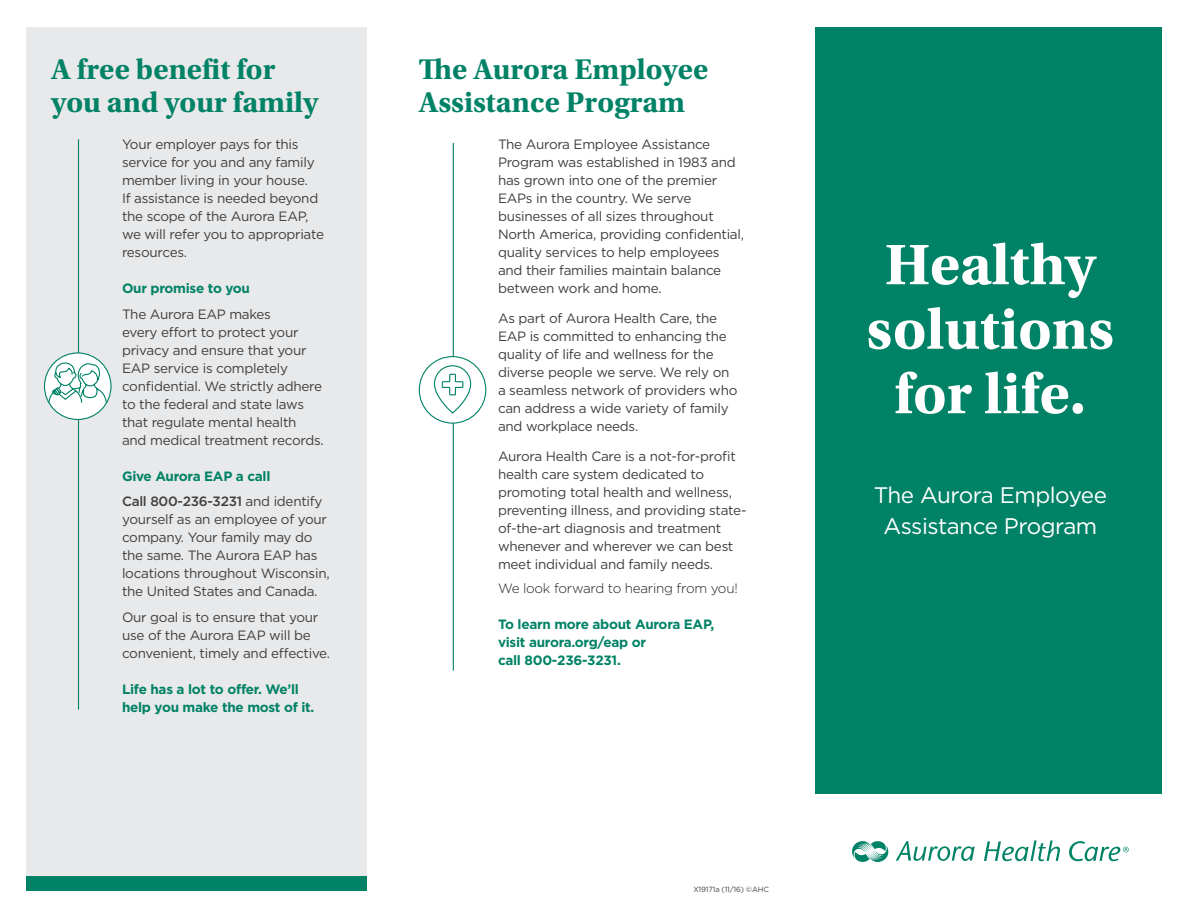
<style>
.page{position:relative;width:1188px;height:918px;background:#fff}
.page>*{position:absolute;margin:0;border:0;box-sizing:border-box;transform-origin:0 0}
.t1{font:700 60px/64.5px "Utopia Std";color:#fff;text-align:center}
.t2{font:700 30px "Utopia Std";color:#008266}
.t3{font:22.5px "Gotham";letter-spacing:-.02em;color:#fff}
.t4{font:13.5px/18px "Gotham";letter-spacing:-.02em;color:#3e3e3f}
.t5{font:700 13.5px "Gotham";letter-spacing:-.02em;color:#008266}
.t6{font:300 13.5px "Gotham";letter-spacing:-.02em;color:#231f20}
.t7{font:7.5px "Gotham";letter-spacing:-.02em;color:#3e3e3f}
.s1{font-weight:500}
</style>
<div class="page">
<svg style="left:852px;top:841px;width:36px;height:21px"></svg>
<svg style="left:896px;top:841px;width:79px;height:20px"></svg>
<svg style="left:984px;top:840px;width:76px;height:21px"></svg>
<svg style="left:1069px;top:841px;width:60px;height:20px"></svg>
<div style="left:815px;top:27px;width:347px;height:766px;background:#008266"></div>
<div style="left:26px;top:27px;width:340px;height:864px;background:#e8e9ea"></div>
<div style="left:26px;top:877px;width:340px;height:14px;background:#008266"></div>
<hr style="left:78px;top:139px;width:1px;height:571px;background:#008266">
<hr style="left:453px;top:143px;width:1px;height:528px;background:#008266">
<div style="left:45px;top:353px;width:66px;height:66px;background:#fff;border-radius:50%"></div>
<div style="left:44px;top:352px;width:68px;height:68px;border:1px solid #008266;border-radius:50%"></div>
<div style="left:419px;top:357px;width:67px;height:66px;background:#fff;border-radius:50%"></div>
<div style="left:419px;top:356px;width:67px;height:68px;border:1px solid #008266;border-radius:50%"></div>
<svg style="left:48px;top:362px;width:59px;height:42px"></svg>
<svg style="left:441px;top:373px;width:23px;height:23px"></svg>
<div style="left:434px;top:365px;width:37px;height:49px;border:1px solid #008266;border-radius:18px"></div>
<p class="t2" style="left:51px;top:52px;width:226px">A free benefit for</p>
<p class="t2" style="left:51px;top:85px;width:268px">you and your family</p>
<p class="t4" style="left:122px;top:135px;width:204px">Your employer pays for this service for you and any family member living in your house.<br>If assistance is needed beyond the scope of the Aurora EAP, we will refer you to appropriate resources.</p>
<p class="t5" style="left:122px;top:279px;width:129px">Our promise to you</p>
<p class="t4" style="left:122px;top:304px;width:202px">The Aurora EAP makes<br>every effort to protect your privacy and ensure that your<br>EAP service is completely confidential. We strictly adhere to the federal and state laws that regulate mental health</p>
<p class="t4" style="left:122px;top:430px;width:203px">and medical treatment records.</p>
<p class="t5" style="left:122px;top:467px;width:150px">Give Aurora EAP a call</p>
<p class="t4" style="left:122px;top:492px;width:209px"><span class="s1">Call 800-236-3231</span> and identify yourself as an employee of your company. Your family may do the same. The Aurora EAP has locations throughout Wisconsin, the United States and Canada.</p>
<p class="t4" style="left:122px;top:607px;width:210px">Our goal is to ensure that your use of the Aurora EAP will be convenient, timely and effective.</p>
<p class="t5" style="left:122px;top:680px;width:178px">Life has a lot to offer. We’ll</p>
<p class="t5" style="left:122px;top:698px;width:194px">help you make the most of it.</p>
<p class="t2" style="left:419px;top:52px;width:291px">The Aurora Employee</p>
<p class="t2" style="left:419px;top:85px;width:268px">Assistance Program</p>
<p class="t4" style="left:498px;top:135px;width:248px">The Aurora Employee Assistance Program was established in 1983 and has grown into one of the premier EAPs in the country. We serve businesses of all sizes throughout North America, providing confidential, quality services to help employees and their families maintain balance between work and home.</p>
<p class="t4" style="left:498px;top:309px;width:241px">As part of Aurora Health Care, the<br>EAP is committed to enhancing the quality of life and wellness for the diverse people we serve. We rely on a seamless network of providers who can address a wide variety of family and workplace needs.</p>
<p class="t4" style="left:498px;top:447px;width:250px">Aurora Health Care is a not-for-profit health care system dedicated to promoting total health and wellness, preventing illness, and providing state&shy;of-the-art diagnosis and treatment whenever and wherever we can best meet individual and family needs.</p>
<p class="t6" style="left:498px;top:580px;width:241px">We look forward to hearing from you!</p>
<p class="t5" style="left:498px;top:615px;width:218px">To learn more about Aurora EAP,</p>
<p class="t5" style="left:498px;top:633px;width:150px">visit aurora.org/eap or</p>
<p class="t5" style="left:498px;top:651px;width:124px">call 800-236-3231.</p>
<p class="t7" style="left:693px;top:885px;width:77px">X19171a (11/16) ©AHC</p>
<p class="t1" style="left:866px;top:233px;width:249px">Healthy solutions</p>
<p class="t1" style="left:894px;top:362px;width:193px">for life.</p>
<p class="t3" style="left:874px;top:481px;width:235px">The Aurora Employee</p>
<p class="t3" style="left:883px;top:512px;width:215px">Assistance Program</p>
</div>
